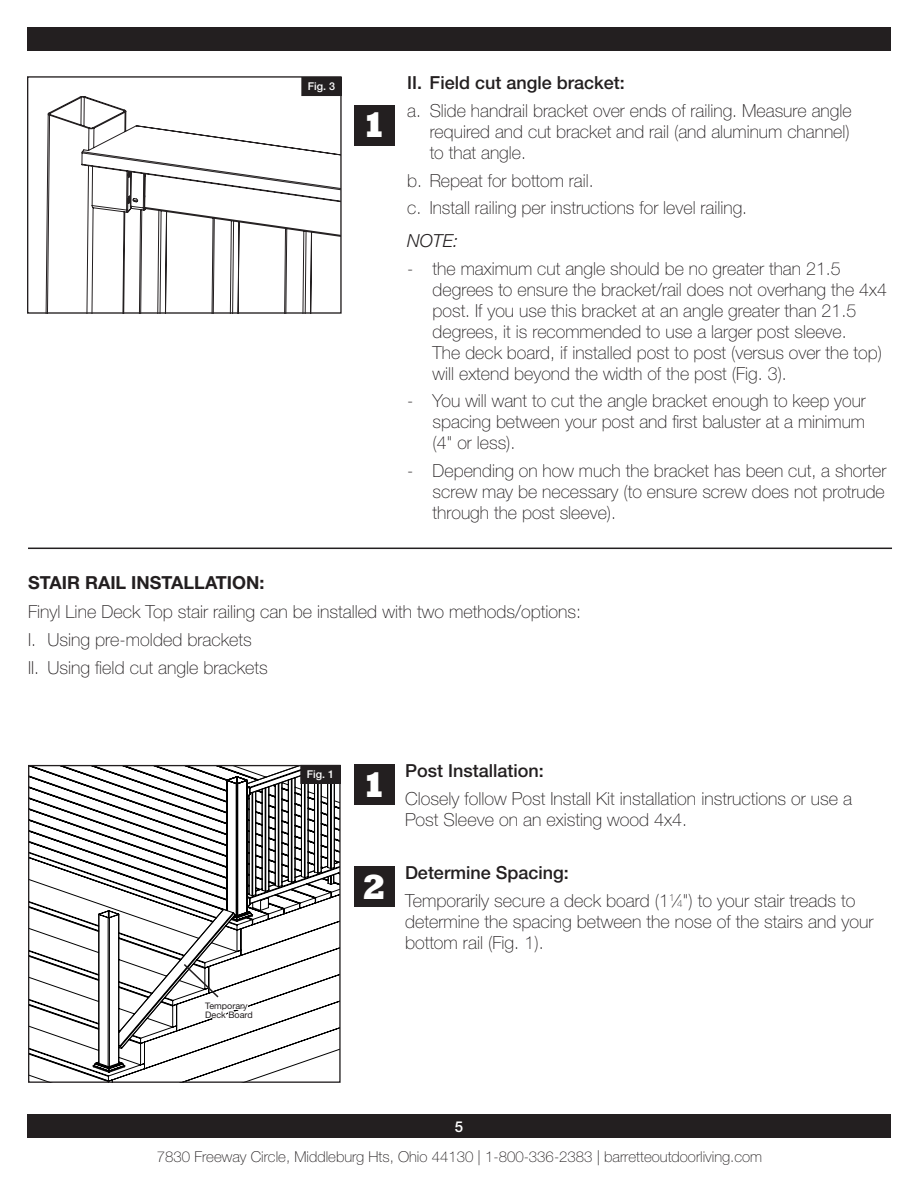
<style>
.page{position:relative;width:918px;height:1188px;background:#fff}
.page>*{position:absolute;margin:0;border:0;box-sizing:border-box;transform-origin:0 0}
.t1{font:800 35.7px "Rockwell";color:#fff}
.t2{font:100 18px/21px "Helvetica Neue LT Std";color:#231f20;text-align:justify}
.t3{font:500 18px "Helvetica Neue LT Std";color:#231f20}
.t4{font:700 18px "Helvetica Neue LT Std";color:#231f20}
.t5{font:italic 300 18px "Helvetica Neue LT Std";color:#231f20}
.t6{font:100 15px "Helvetica Neue LT Std";color:#231f20}
.t7{font:500 15px "Helvetica Neue LT Std";color:#fff}
.t8{font:500 10.8px "Helvetica Neue LT Std";color:#fff}
.t9{font:9px/9px "Helvetica Neue LT Std";color:#231f20}
.s1{font-size:9.9px}
</style>
<div class="page">
<div style="left:27px;top:1115px;width:864px;height:23px;background:#231f20"></div>
<div style="left:27px;top:27px;width:864px;height:24px;background:#231f20"></div>
<div style="left:302px;top:77px;width:39px;height:19px;background:#231f20"></div>
<div style="left:301px;top:77px;width:41px;height:19px;border:1px solid #231f20"></div>
<svg style="left:45px;top:96px;width:295px;height:216px"></svg>
<div style="left:27px;top:76px;width:315px;height:238px;border:1px solid #231f20"></div>
<div style="left:354px;top:105px;width:40px;height:40px;background:#231f20"></div>
<svg style="left:30px;top:767px;width:309px;height:314px"></svg>
<div style="left:28px;top:765px;width:313px;height:318px;border:1px solid #231f20"></div>
<div style="left:301px;top:765px;width:39px;height:18px;background:#231f20"></div>
<div style="left:300px;top:765px;width:41px;height:19px;border:1px solid #231f20"></div>
<hr style="left:28px;top:548px;width:864px;height:1px;background:#231f20">
<div style="left:354px;top:764px;width:40px;height:40px;background:#231f20"></div>
<div style="left:354px;top:866px;width:40px;height:40px;background:#231f20"></div>
<svg style="left:182px;top:962px;width:72px;height:62px"></svg>
<p class="t4" style="left:28px;top:572px;width:238px">STAIR RAIL INSTALLATION:</p>
<p class="t8" style="left:308px;top:80px;width:29px">Fig. 3</p>
<p class="t1" style="left:362px;top:105px;width:26px">1</p>
<p class="t3" style="left:407px;top:72px;width:219px">II. Field cut angle bracket:</p>
<p class="t2" style="left:430px;top:100px;width:424px;text-indent:-23px">a. Slide handrail bracket over ends of railing. Measure angle required and cut bracket and rail (and aluminum channel) to that angle.</p>
<p class="t2" style="left:407px;top:170px;width:188px">b. Repeat for bottom rail.</p>
<p class="t2" style="left:407px;top:197px;width:342px">c. Install railing per instructions for level railing.</p>
<p class="t5" style="left:407px;top:230px;width:52px">NOTE:</p>
<p class="t2" style="left:433px;top:258px;width:456px;text-align:left;text-indent:-26px">- the maximum cut angle should be no greater than 21.5 degrees to ensure the bracket/rail does not overhang the 4x4 post. If you use this bracket at an angle greater than 21.5 degrees, it is recommended to use a larger post sleeve.<br>The deck board, if installed post to post (versus over the top) will extend beyond the width of the post (Fig. 3).</p>
<p class="t2" style="left:433px;top:390px;width:435px;text-indent:-26px">- You will want to cut the angle bracket enough to keep your spacing between your post and first baluster at a minimum (4" or less).</p>
<p class="t2" style="left:433px;top:460px;width:455px;text-indent:-26px">- Depending on how much the bracket has been cut, a shorter screw may be necessary (to ensure screw does not protrude through the post sleeve).</p>
<p class="t2" style="left:28px;top:601px;width:555px">Finyl Line Deck Top stair railing can be installed with two methods/options:</p>
<p class="t2" style="left:28px;top:629px;width:225px">I. Using pre-molded brackets</p>
<p class="t2" style="left:28px;top:657px;width:241px">II. Using field cut angle brackets</p>
<p class="t9" style="left:205px;top:1001px;width:49px">Temporary<br>Deck Board</p>
<p class="t8" style="left:307px;top:768px;width:29px">Fig. 1</p>
<p class="t1" style="left:362px;top:764px;width:26px">1</p>
<p class="t1" style="left:362px;top:866px;width:26px">2</p>
<p class="t3" style="left:405px;top:760px;width:140px">Post Installation:</p>
<p class="t2" style="left:405px;top:788px;width:449px">Closely follow Post Install Kit installation instructions or use a<br>Post Sleeve on an existing wood 4x4.</p>
<p class="t3" style="left:405px;top:862px;width:165px">Determine Spacing:</p>
<p class="t2" style="left:405px;top:890px;width:470px;text-align:left">Temporarily secure a deck board (1<sup>1</sup>⁄<span class="s1">4</span>") to your stair treads to determine the spacing between the nose of the stairs and your bottom rail (Fig. 1).</p>
<p class="t7" style="left:455px;top:1118px;width:10px">5</p>
<p class="t6" style="left:157px;top:1148px;width:607px">7830 Freeway Circle, Middleburg Hts, Ohio 44130 | 1-800-336-2383 | barretteoutdoorliving.com</p>
</div>
